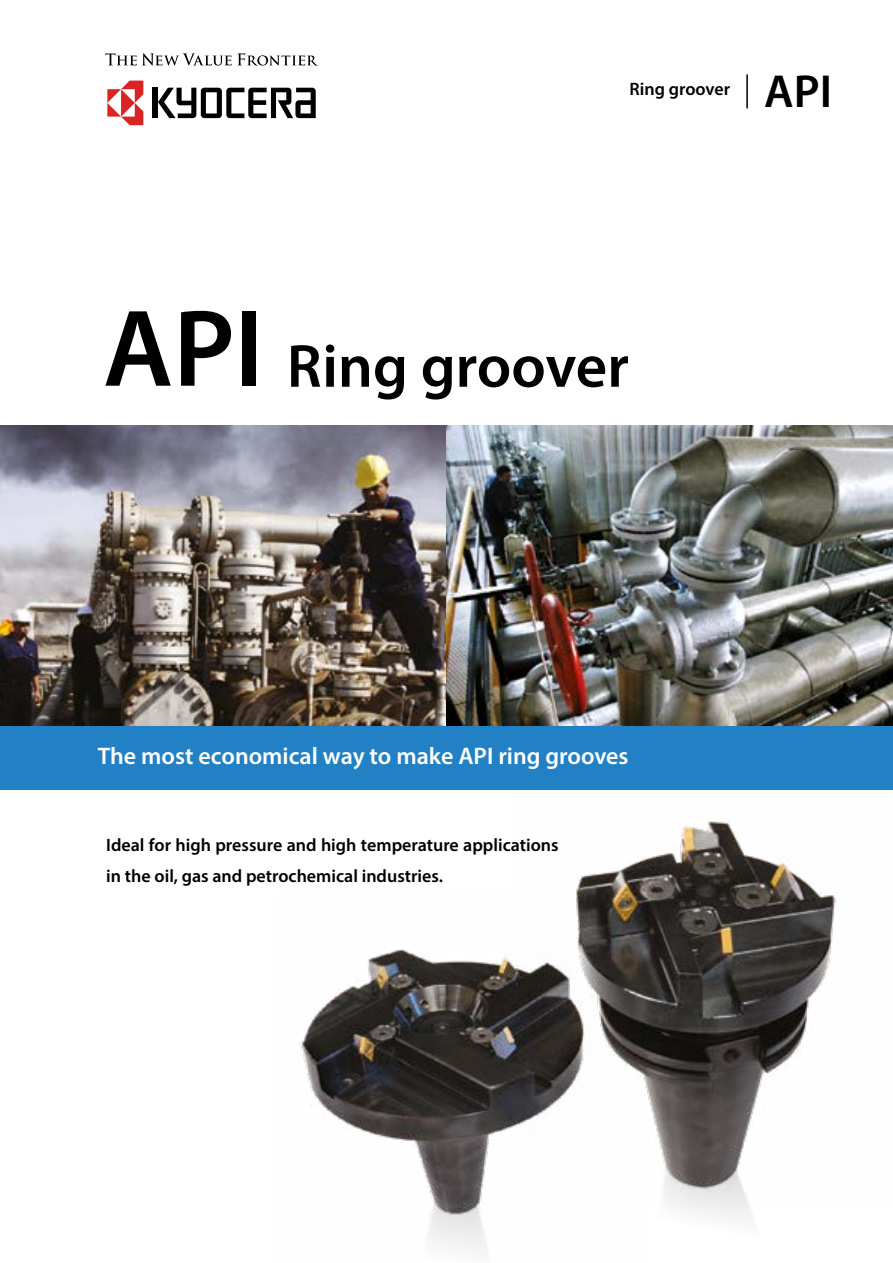
<style>
.page{position:relative;width:893px;height:1263px;background:#fff}
.page>*{position:absolute;margin:0;border:0;box-sizing:border-box;transform-origin:0 0}
.t1{font:600 61.2px "Myriad Pro";color:#000}
.t2{font:600 46.5px "Myriad Pro";color:#000}
.t3{font:600 24px "Myriad Pro";color:#fff}
.t4{font:600 18px/31.5px "Myriad Pro";color:#000}
.s1{font-size:110.25px}
</style>
<div class="page">
<svg style="left:105px;top:53px;width:213px;height:13px"></svg>
<div style="left:152px;top:88px;width:6px;height:30px;background:#000"></div>
<svg style="left:158px;top:88px;width:158px;height:30px"></svg>
<svg style="left:107px;top:81px;width:36px;height:44px"></svg>
<hr style="left:746px;top:74px;width:2px;height:34px;background:#000">
<img style="left:576px;top:821px;width:260px;height:386px">
<img style="left:299px;top:892px;width:350px;height:358px">
<img style="left:0;top:425px;width:893px;height:301px">
<div style="left:0;top:726px;width:893px;height:63px;background:#2281c4"></div>
<p class="t4" style="left:629px;top:73px;width:102px">Ring groover</p>
<h2 class="t2" style="left:764px;top:62px;width:69px">API</h2>
<h1 class="t1" style="left:103px;top:327px;width:527px"><span class="s1">API</span> Ring groover</h1>
<h3 class="t3" style="left:98px;top:740px;width:532px">The most economical way to make API ring grooves</h3>
<p class="t4" style="left:106px;top:828px;width:454px">Ideal for high pressure and high temperature applications in the oil, gas and petrochemical industries.</p>
</div>
